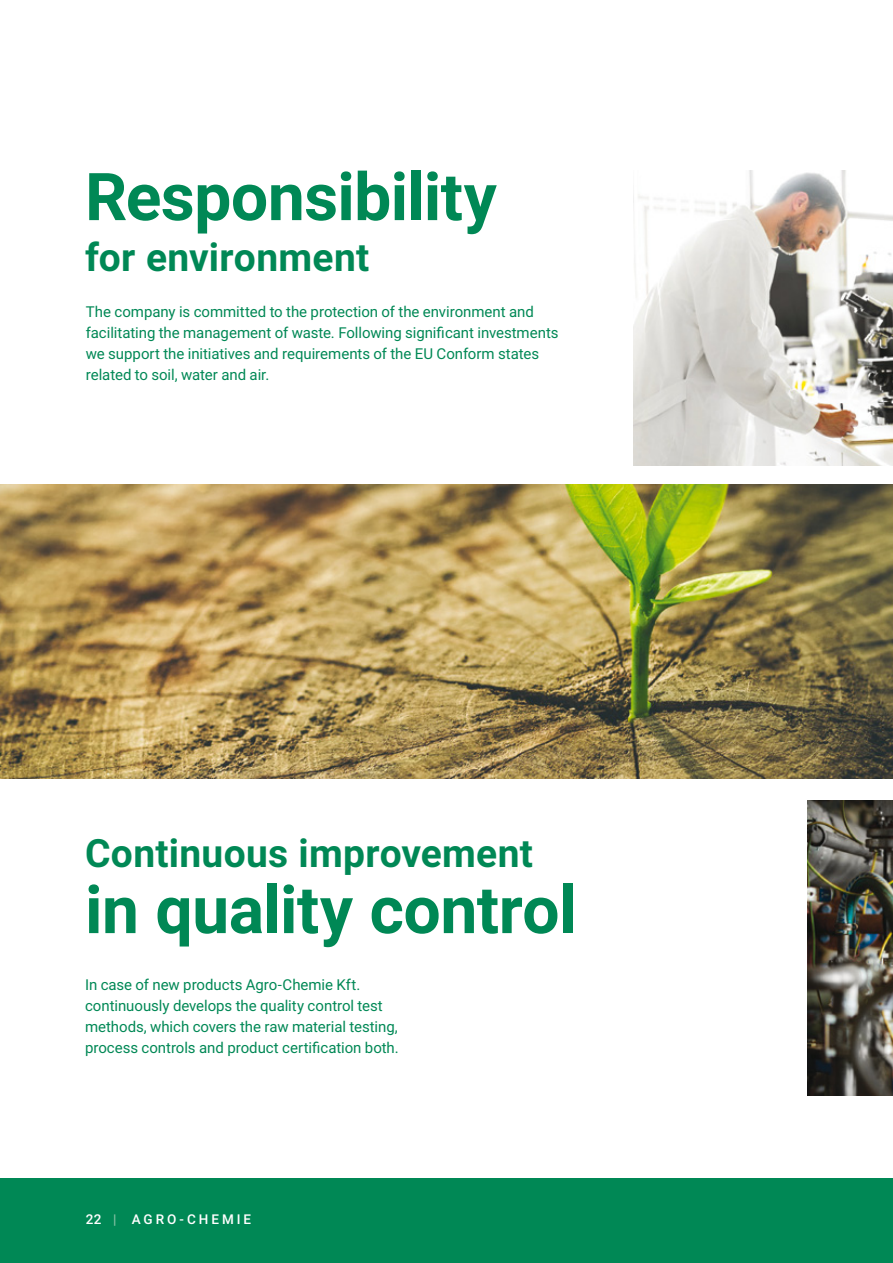
<style>
.page{position:relative;width:893px;height:1263px;background:#fff}
.page>*{position:absolute;margin:0;border:0;box-sizing:border-box;transform-origin:0 0}
.t1{font:700 66px "Roboto";letter-spacing:-.01em;color:#085}
.t2{font:700 39px "Roboto";letter-spacing:.005em;color:#085}
.t3{font:15px/21px "Roboto";letter-spacing:-.005em;color:#085}
.t4{font:500 13.5px "Roboto";letter-spacing:.215em;color:#fff}
.s1{color:#88c2a5}
</style>
<div class="page">
<div style="left:0;top:1178px;width:893px;height:85px;background:#085"></div>
<img style="left:0;top:484px;width:893px;height:295px">
<img style="left:634px;top:171px;width:259px;height:294px">
<img style="left:808px;top:801px;width:85px;height:294px">
<h1 class="t1" style="left:85px;top:150px;width:413px">Responsibility</h1>
<h2 class="t2" style="left:85px;top:230px;width:286px">for environment</h2>
<p class="t3" style="left:86px;top:300px;width:474px">The company is committed to the protection of the environment and facilitating the management of waste. Following significant investments we support the initiatives and requirements of the EU Conform states related to soil, water and air.</p>
<h2 class="t2" style="left:85px;top:826px;width:449px">Continuous improvement</h2>
<h1 class="t1" style="left:85px;top:863px;width:493px">in quality control</h1>
<p class="t3" style="left:85px;top:974px;width:315px">In case of new products Agro-Chemie Kft. continuously develops the quality control test methods, which covers the raw material testing, process controls and product certification both.</p>
<p class="t4" style="left:86px;top:1210px;width:167px">22 <span class="s1">|</span> AGRO-CHEMIE</p>
</div>
